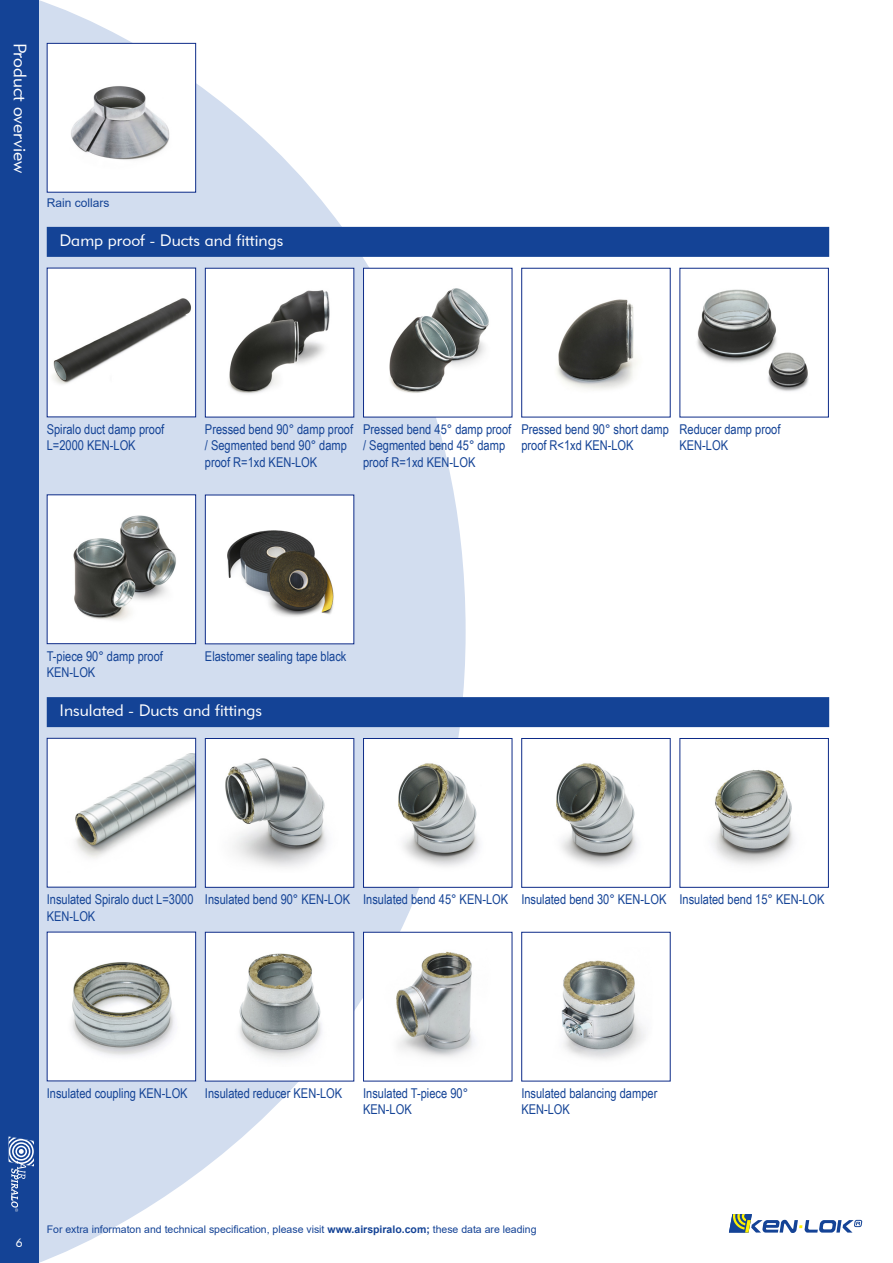
<style>
.page{position:relative;width:893px;height:1263px;background:#fff}
.page>*{position:absolute;margin:0;border:0;box-sizing:border-box;transform-origin:0 0}
.t1{font:18px "Geometric 415 BT Lite A";color:#fff}
.chapter{font:16.5px "Geometric 415 BT Lite A";color:#fff}
.body{font:13.5px/16.5px "Arial Narrow";color:#144396}
.articlegroup_descrip{font:12px "Arial";color:#144396}
.t2{font:12px "Geometric 415 BT Lite A";color:#fff}
.t3{font:10.5px "Arial";color:#144396}
.s1{font-weight:700}
</style>
<div class="page">
<svg style="left:38px;top:0;width:428px;height:1263px;fill:#d2ddef"></svg>
<div style="left:0;top:0;width:38px;height:1263px;background:#144396"></div>
<svg style="left:9px;top:1136px;width:25px;height:75px"></svg>
<svg style="left:729px;top:1214px;width:133px;height:19px"></svg>
<div style="left:47px;top:43px;width:149px;height:149px;background:#fff"></div>
<img style="left:71px;top:86px;width:99px;height:74px">
<div style="left:47px;top:43px;width:149px;height:150px;border:1px solid #0d2b88"></div>
<div style="left:47px;top:227px;width:782px;height:30px;background:#144396"></div>
<div style="left:47px;top:268px;width:149px;height:149px;background:#fff"></div>
<img style="left:53px;top:298px;width:138px;height:86px">
<div style="left:205px;top:268px;width:149px;height:149px;background:#fff"></div>
<img style="left:228px;top:290px;width:102px;height:104px">
<div style="left:363px;top:268px;width:149px;height:149px;background:#fff"></div>
<img style="left:389px;top:288px;width:100px;height:105px">
<img style="left:557px;top:299px;width:79px;height:91px">
<img style="left:697px;top:289px;width:112px;height:103px">
<div style="left:47px;top:495px;width:149px;height:149px;background:#fff"></div>
<img style="left:73px;top:515px;width:103px;height:106px">
<div style="left:47px;top:494px;width:149px;height:150px;border:1px solid #0d2b88"></div>
<div style="left:205px;top:495px;width:149px;height:149px;background:#fff"></div>
<img style="left:227px;top:530px;width:107px;height:87px">
<div style="left:47px;top:697px;width:782px;height:30px;background:#144396"></div>
<div style="left:47px;top:738px;width:149px;height:149px;background:#fff"></div>
<img style="left:75px;top:753px;width:119px;height:105px">
<div style="left:47px;top:738px;width:149px;height:149px;border:1px solid #0d2b88"></div>
<div style="left:205px;top:738px;width:149px;height:149px;background:#fff"></div>
<img style="left:225px;top:758px;width:103px;height:109px">
<div style="left:205px;top:738px;width:149px;height:150px;border:1px solid #0d2b88"></div>
<div style="left:363px;top:738px;width:149px;height:149px;background:#fff"></div>
<img style="left:398px;top:763px;width:81px;height:104px">
<div style="left:363px;top:738px;width:149px;height:150px;border:1px solid #0d2b88"></div>
<img style="left:556px;top:763px;width:81px;height:104px">
<div style="left:521px;top:738px;width:150px;height:150px;border:1px solid #0d2b88"></div>
<img style="left:713px;top:770px;width:82px;height:95px">
<div style="left:679px;top:738px;width:150px;height:150px;border:1px solid #0d2b88"></div>
<div style="left:47px;top:932px;width:149px;height:149px;background:#fff"></div>
<img style="left:71px;top:962px;width:104px;height:94px">
<div style="left:205px;top:932px;width:149px;height:149px;background:#fff"></div>
<img style="left:239px;top:953px;width:83px;height:107px">
<div style="left:205px;top:932px;width:149px;height:149px;border:1px solid #0d2b88"></div>
<div style="left:363px;top:932px;width:149px;height:149px;background:#fff"></div>
<img style="left:396px;top:951px;width:79px;height:106px">
<div style="left:363px;top:932px;width:149px;height:149px;border:1px solid #0d2b88"></div>
<img style="left:561px;top:960px;width:85px;height:99px">
<div style="left:521px;top:932px;width:150px;height:149px;border:1px solid #0d2b88"></div>
<h1 class="t1" style="left:31px;top:43px;width:132px;rotate:90deg">Product overview</h1>
<p class="articlegroup_descrip" style="left:47px;top:194px;width:64px">Rain collars</p>
<p class="chapter" style="left:60px;top:230px;width:225px">Damp proof - Ducts and fittings</p>
<p class="body" style="left:47px;top:420px;width:119px">Spiralo duct damp proof<br>L=2000 KEN-LOK</p>
<p class="body" style="left:205px;top:420px;width:150px">Pressed bend 90° damp proof / Segmented bend 90° damp proof R=1xd KEN-LOK</p>
<p class="body" style="left:363px;top:420px;width:150px">Pressed bend 45° damp proof / Segmented bend 45° damp proof R=1xd KEN-LOK</p>
<p class="body" style="left:521px;top:420px;width:149px">Pressed bend 90° short damp proof R&lt;1xd KEN-LOK</p>
<p class="body" style="left:679px;top:420px;width:102px">Reducer damp proof<br>KEN-LOK</p>
<p class="body" style="left:47px;top:647px;width:118px">T-piece 90° damp proof<br>KEN-LOK</p>
<p class="body" style="left:205px;top:647px;width:143px">Elastomer sealing tape black</p>
<p class="chapter" style="left:60px;top:701px;width:204px">Insulated - Ducts and fittings</p>
<p class="body" style="left:47px;top:890px;width:148px">Insulated Spiralo duct L=3000<br>KEN-LOK</p>
<p class="body" style="left:205px;top:891px;width:147px">Insulated bend 90° KEN-LOK</p>
<p class="body" style="left:363px;top:891px;width:147px">Insulated bend 45° KEN-LOK</p>
<p class="body" style="left:521px;top:891px;width:147px">Insulated bend 30° KEN-LOK</p>
<p class="body" style="left:679px;top:891px;width:147px">Insulated bend 15° KEN-LOK</p>
<p class="body" style="left:47px;top:1084px;width:142px">Insulated coupling KEN-LOK</p>
<p class="body" style="left:205px;top:1084px;width:139px">Insulated reducer KEN-LOK</p>
<p class="body" style="left:363px;top:1084px;width:106px">Insulated T-piece 90°<br>KEN-LOK</p>
<p class="body" style="left:521px;top:1084px;width:137px">Insulated balancing damper<br>KEN-LOK</p>
<p class="t2" style="left:16px;top:1235px;width:8px">6</p>
<p class="t3" style="left:47px;top:1222px;width:491px">For extra informaton and technical specification, please visit <span class="s1">www.airspiralo.com;</span> these data are leading</p>
</div>
